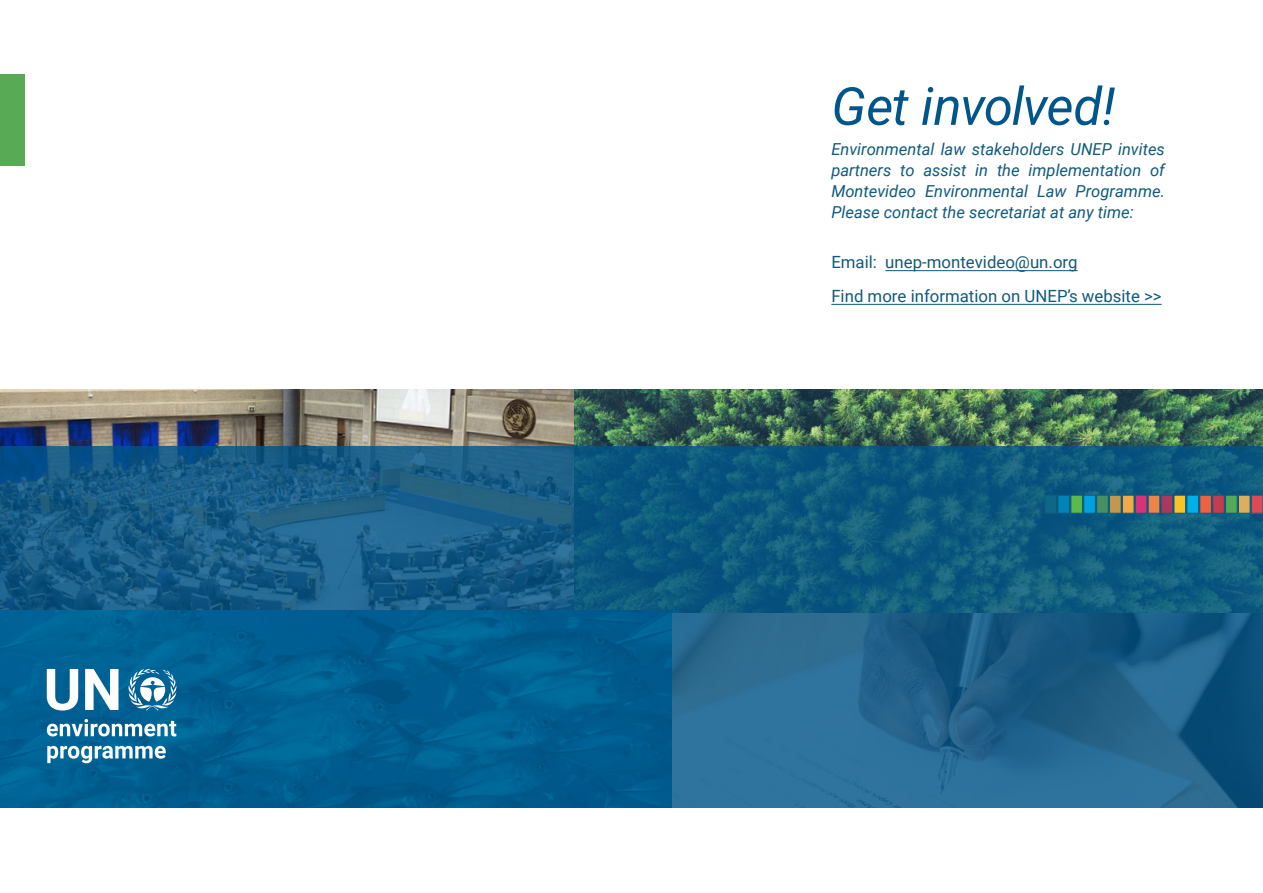
<style>
.page{position:relative;width:1263px;height:893px;background:#fff}
.page>*{position:absolute;margin:0;border:0;box-sizing:border-box;transform-origin:0 0}
.t1{font:italic 52.5px "Roboto";letter-spacing:-.03em;color:#00558a}
.t2{font:16.8px/33.8px "Roboto";color:#105a7e}
.t3{font:italic 16.5px/21px "Roboto";color:#105a7e;text-align:justify}
</style>
<div class="page">
<img style="left:0;top:389px;width:575px;height:57px">
<img style="left:575px;top:389px;width:688px;height:57px">
<svg style="left:0;top:446px;width:1263px;height:362px;background:#115e89"></svg>
<hr style="left:831px;top:304px;width:331px;height:1px;background:#105a7e">
<hr style="left:885px;top:270px;width:193px;height:1px;background:#105a7e">
<div style="left:0;top:74px;width:25px;height:91px;background:#58ab54"></div>
<svg style="left:127px;top:669px;width:50px;height:41px"></svg>
<svg style="left:47px;top:669px;width:31px;height:41px"></svg>
<svg style="left:85px;top:669px;width:33px;height:41px"></svg>
<svg style="left:47px;top:719px;width:129px;height:17px"></svg>
<svg style="left:47px;top:746px;width:119px;height:17px"></svg>
<div style="left:1109px;top:495px;width:12px;height:18px;background:#c2984e;border:1px solid #105a7e"></div>
<div style="left:1238px;top:495px;width:12px;height:18px;background:#ddae5b;border:1px solid #105a7e"></div>
<div style="left:1161px;top:495px;width:12px;height:18px;background:#aa3a5d;border:1px solid #105a7e"></div>
<div style="left:1199px;top:495px;width:12px;height:18px;background:#ee6141;border:1px solid #105a7e"></div>
<div style="left:1058px;top:495px;width:12px;height:18px;background:#0083b7;border:1px solid #105a7e"></div>
<div style="left:1212px;top:495px;width:12px;height:18px;background:#c23d4f;border:1px solid #105a7e"></div>
<div style="left:1135px;top:495px;width:12px;height:18px;background:#d83377;border:1px solid #105a7e"></div>
<div style="left:1045px;top:495px;width:12px;height:18px;background:#106686;border:1px solid #105a7e"></div>
<div style="left:1174px;top:495px;width:12px;height:18px;background:#f7c329;border:1px solid #105a7e"></div>
<div style="left:1122px;top:495px;width:12px;height:18px;background:#f2aa46;border:1px solid #105a7e"></div>
<div style="left:1096px;top:495px;width:12px;height:18px;background:#479064;border:1px solid #105a7e"></div>
<div style="left:1187px;top:495px;width:12px;height:18px;background:#00b1e9;border:1px solid #105a7e"></div>
<div style="left:1083px;top:495px;width:12px;height:18px;background:#00a1e1;border:1px solid #105a7e"></div>
<div style="left:1071px;top:495px;width:12px;height:18px;background:#5aba4e;border:1px solid #105a7e"></div>
<div style="left:1148px;top:495px;width:12px;height:18px;background:#ef8446;border:1px solid #105a7e"></div>
<div style="left:1225px;top:495px;width:12px;height:18px;background:#53aa57;border:1px solid #105a7e"></div>
<div style="left:1251px;top:495px;width:12px;height:18px;background:#dc4a5a"></div>
<div style="left:1251px;top:495px;width:12px;height:18px;border:1px solid #105a7e"></div>
<h1 class="t1" style="left:831px;top:69px;width:285px">Get involved!</h1>
<p class="t3" style="left:831px;top:138px;width:335px">Environmental law stakeholders UNEP invites partners to assist in the implementation of Montevideo Environmental Law Programme.<br>Please contact the secretariat at any time:</p>
<p class="t2" style="left:831px;top:244px;width:332px">Email: unep-montevideo@un.org<br>Find more information on UNEP’s website &gt;&gt;</p>
</div>
